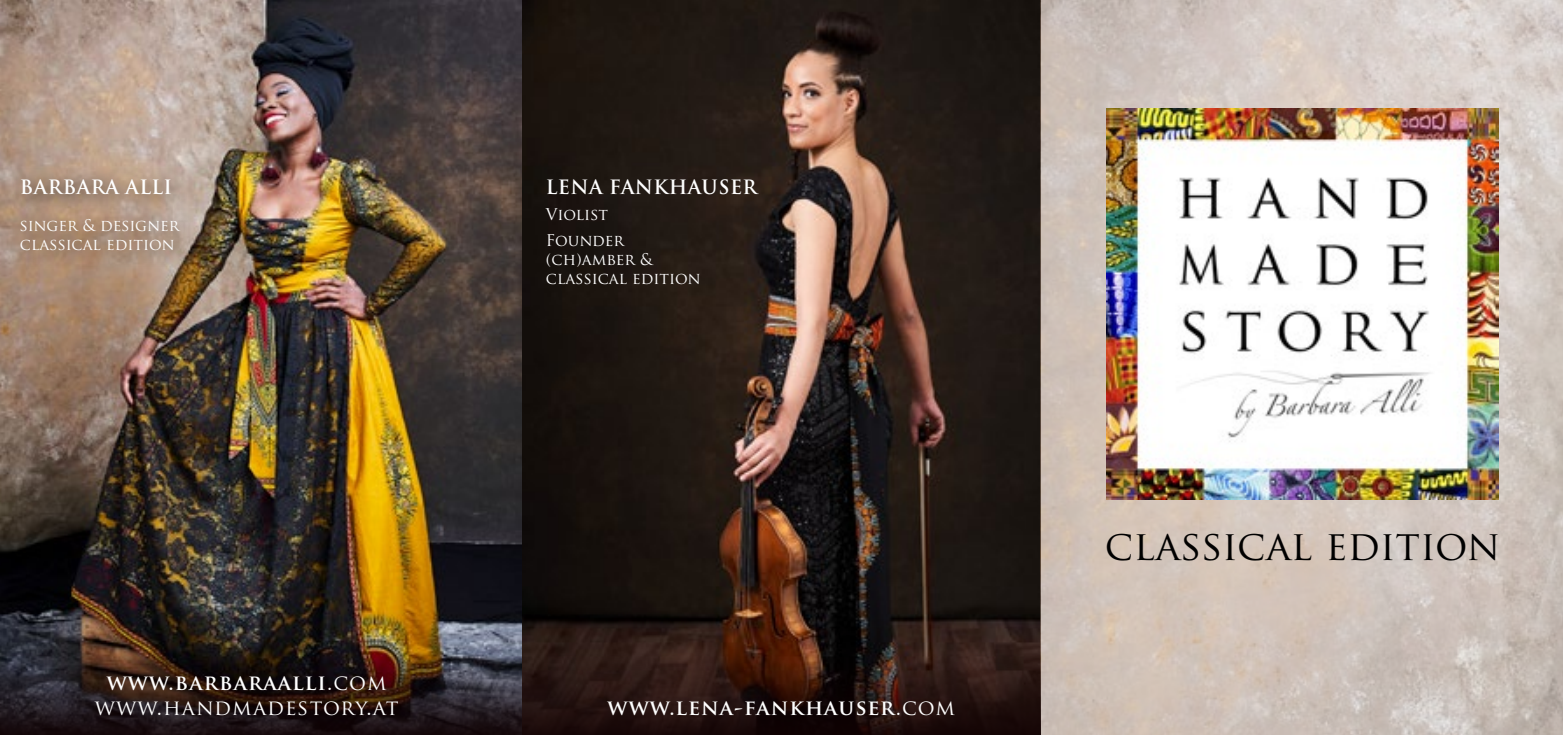
<style>
.page{position:relative;width:1563px;height:735px;background:#fff}
.page>*{position:absolute;margin:0;border:0;box-sizing:border-box;transform-origin:0 0}
.t1{font:40.25px "Trajan Pro";color:#000}
.t2{font:21px/25.2px "Trajan Pro";letter-spacing:.05em;color:#fff;text-align:center}
.t3{font:700 21px "Trajan Pro";letter-spacing:.05em;color:#fff}
.t4{font:700 19.25px "Trajan Pro";letter-spacing:.02em;color:#fff}
.t5{font:15.75px/18.9px "Trajan Pro";color:#fff}
.s1{font-weight:700}
.s2{font-weight:400}
</style>
<div class="page">
<img style="left:0;top:0;width:1563px;height:734px">
<svg style="left:0;top:627px;width:1040px;height:107px;background:#2d1d19"></svg>
<div style="left:10px;top:166px;width:187px;height:103px;background:#231b15;opacity:.75"></div>
<img style="left:1107px;top:108px;width:391px;height:391px">
<p class="t4" style="left:20px;top:174px;width:154px">BARBARA ALLI</p>
<p class="t5" style="left:20px;top:216px;width:161px">singer &amp; designer classical edition</p>
<p class="t4" style="left:546px;top:174px;width:213px">LENA FANKHAUSER</p>
<p class="t5" style="left:546px;top:201px;width:80px;line-height:26.2px">Violist<br>Founder</p>
<p class="t5" style="left:546px;top:249px;width:156px">(ch)amber &amp; classical edition</p>
<h2 class="t2" style="left:95px;top:669px;width:305px"><span class="s1">www.barbaraalli</span>.com www.handmadestory.at</h2>
<h2 class="t3" style="left:607px;top:694px;width:349px">www.lena-fankhauser<span class="s2">.com</span></h2>
<h1 class="t1" style="left:1105px;top:519px;width:397px">classical edition</h1>
</div>
